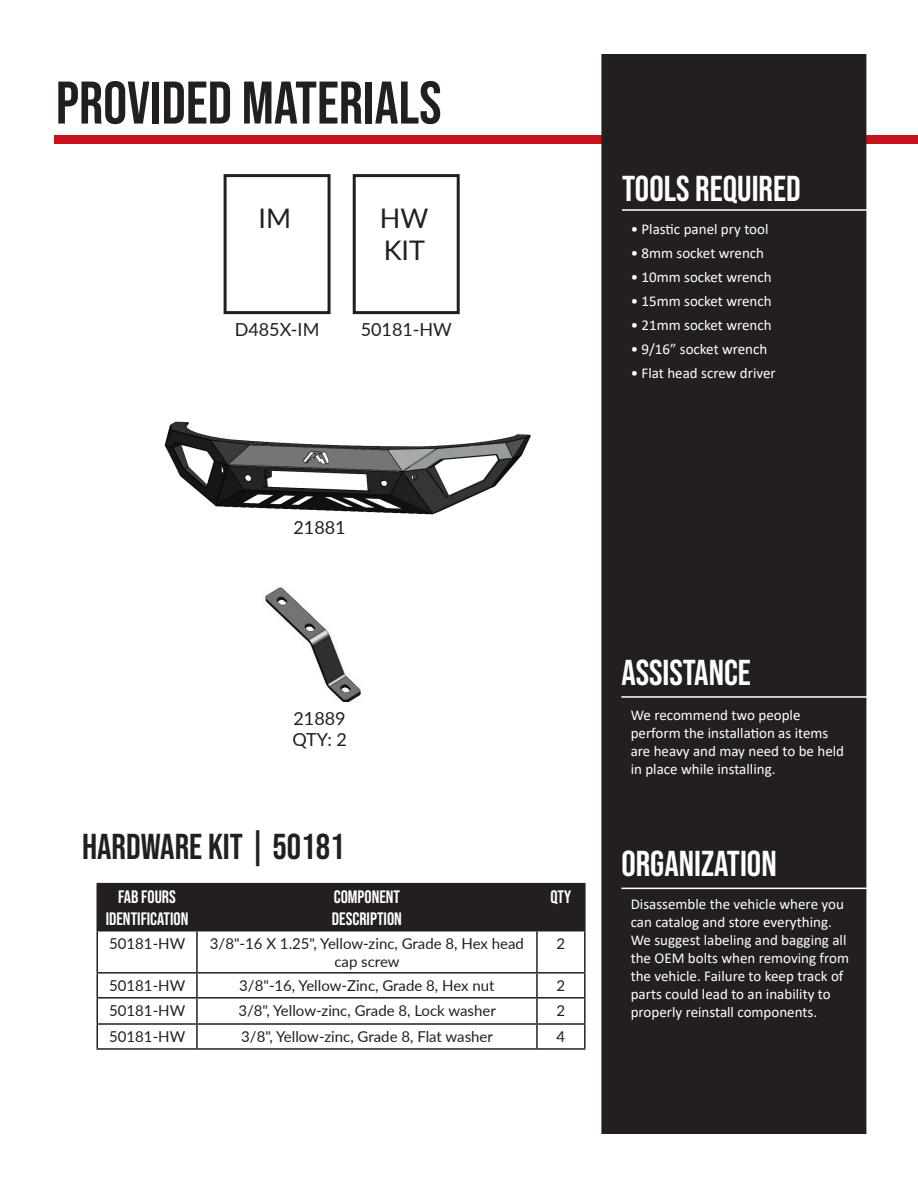
<style>
.page{position:relative;width:918px;height:1188px;background:#fff}
.page>*{position:absolute;margin:0;border:0;box-sizing:border-box;transform-origin:0 0}
.t1{font:60px "Bebas Neue";color:#231f20}
.t2{font:36px "Bebas Neue";color:#fff}
.t3{font:36px "Bebas Neue";color:#231f20}
.t4{font:27px "Lato";color:#231f20}
.t5{font:18px "Bebas Neue";color:#fff}
.t6{font:18px "Lato";color:#231f20}
.t7{font:15px/18px "Calibri";color:#fff}
.t8{font:15px/18px "Lato";color:#231f20;text-align:center}
</style>
<div class="page">
<div style="left:54px;top:135px;width:864px;height:9px;background:#c6131b"></div>
<div style="left:602px;top:55px;width:264px;height:1078px;background:#231f20"></div>
<div style="left:601px;top:54px;width:265px;height:1080px;border:2px solid #231f20"></div>
<hr style="left:622px;top:209px;width:258px;height:2px;background:#fff">
<hr style="left:621px;top:888px;width:269px;height:1px;background:#fff">
<hr style="left:621px;top:696px;width:269px;height:2px;background:#fff">
<div style="left:224px;top:174px;width:107px;height:140px;border:3px solid #231f20"></div>
<div style="left:98px;top:884px;width:486px;height:46px;background:#231f20"></div>
<hr style="left:97px;top:883px;width:100px;height:1px;background:#231f20">
<hr style="left:97px;top:884px;width:1px;height:46px;background:#231f20">
<hr style="left:197px;top:883px;width:340px;height:1px;background:#231f20">
<hr style="left:196px;top:884px;width:2px;height:46px;background:#231f20">
<hr style="left:537px;top:883px;width:49px;height:1px;background:#231f20">
<hr style="left:536px;top:884px;width:2px;height:46px;background:#231f20">
<hr style="left:584px;top:884px;width:2px;height:46px;background:#231f20">
<hr style="left:97px;top:930px;width:100px;height:1px;background:#231f20">
<hr style="left:97px;top:931px;width:1px;height:41px;background:#231f20">
<hr style="left:197px;top:930px;width:340px;height:1px;background:#231f20">
<hr style="left:196px;top:931px;width:2px;height:41px;background:#231f20">
<hr style="left:537px;top:930px;width:49px;height:1px;background:#231f20">
<hr style="left:536px;top:931px;width:2px;height:41px;background:#231f20">
<hr style="left:584px;top:931px;width:2px;height:41px;background:#231f20">
<hr style="left:97px;top:972px;width:100px;height:2px;background:#231f20">
<hr style="left:197px;top:972px;width:340px;height:2px;background:#231f20">
<hr style="left:196px;top:974px;width:2px;height:23px;background:#231f20">
<hr style="left:537px;top:972px;width:49px;height:2px;background:#231f20">
<hr style="left:536px;top:974px;width:2px;height:23px;background:#231f20">
<hr style="left:584px;top:974px;width:2px;height:23px;background:#231f20">
<hr style="left:97px;top:997px;width:100px;height:2px;background:#231f20">
<hr style="left:197px;top:997px;width:340px;height:2px;background:#231f20">
<hr style="left:196px;top:999px;width:2px;height:24px;background:#231f20">
<hr style="left:537px;top:997px;width:49px;height:2px;background:#231f20">
<hr style="left:536px;top:999px;width:2px;height:24px;background:#231f20">
<hr style="left:584px;top:999px;width:2px;height:24px;background:#231f20">
<hr style="left:97px;top:1023px;width:100px;height:2px;background:#231f20">
<svg style="left:97px;top:974px;width:1px;height:74px"></svg>
<hr style="left:197px;top:1023px;width:340px;height:2px;background:#231f20">
<hr style="left:196px;top:1025px;width:2px;height:23px;background:#231f20">
<hr style="left:537px;top:1023px;width:49px;height:2px;background:#231f20">
<hr style="left:536px;top:1025px;width:2px;height:23px;background:#231f20">
<hr style="left:584px;top:1025px;width:2px;height:23px;background:#231f20">
<hr style="left:97px;top:1048px;width:100px;height:2px;background:#231f20">
<hr style="left:197px;top:1048px;width:340px;height:2px;background:#231f20">
<hr style="left:537px;top:1048px;width:49px;height:2px;background:#231f20">
<img style="left:265px;top:587px;width:97px;height:115px">
<div style="left:353px;top:174px;width:107px;height:140px;border:3px solid #231f20"></div>
<img style="left:164px;top:421px;width:367px;height:94px">
<p class="t1" style="left:56px;top:69px;width:387px">PROVIDED MATERIALS</p>
<p class="t4" style="left:259px;top:198px;width:34px">IM</p>
<p class="t6" style="left:235px;top:317px;width:86px">D485X-IM</p>
<p class="t4" style="left:380px;top:198px;width:50px">HW</p>
<p class="t4" style="left:384px;top:231px;width:43px">KIT</p>
<p class="t6" style="left:361px;top:317px;width:93px">50181-HW</p>
<p class="t2" style="left:622px;top:168px;width:180px">TOOLS REQUIRED</p>
<p class="t7" style="left:631px;top:219px;width:139px">• Plastic panel pry tool</p>
<p class="t7" style="left:631px;top:243px;width:135px">• 8mm socket wrench</p>
<p class="t7" style="left:631px;top:267px;width:142px">• 10mm socket wrench</p>
<p class="t7" style="left:631px;top:291px;width:142px">• 15mm socket wrench</p>
<p class="t7" style="left:631px;top:315px;width:142px">• 21mm socket wrench</p>
<p class="t7" style="left:631px;top:339px;width:138px">• 9/16” socket wrench</p>
<p class="t7" style="left:631px;top:363px;width:147px">• Flat head screw driver</p>
<p class="t6" style="left:294px;top:514px;width:54px">21881</p>
<p class="t6" style="left:294px;top:705px;width:54px">21889</p>
<p class="t6" style="left:292px;top:727px;width:56px">QTY: 2</p>
<p class="t3" style="left:82px;top:826px;width:264px">HARDWARE KIT | 50181</p>
<p class="t5" style="left:118px;top:887px;width:59px">FAB FOURS</p>
<p class="t5" style="left:106px;top:908px;width:84px">IDENTIFICATION</p>
<p class="t5" style="left:334px;top:887px;width:68px">COMPONENT</p>
<p class="t5" style="left:332px;top:908px;width:72px">DESCRIPTION</p>
<p class="t5" style="left:550px;top:887px;width:22px">QTY</p>
<p class="t8" style="left:109px;top:934px;width:78px">50181-HW</p>
<p class="t8" style="left:210px;top:934px;width:316px">3/8"-16 X 1.25", Yellow-zinc, Grade 8, Hex head cap screw</p>
<p class="t8" style="left:557px;top:934px;width:10px">2</p>
<p class="t8" style="left:109px;top:976px;width:78px">50181-HW</p>
<p class="t8" style="left:239px;top:976px;width:257px">3/8"-16, Yellow-Zinc, Grade 8, Hex nut</p>
<p class="t8" style="left:557px;top:976px;width:10px">2</p>
<p class="t8" style="left:109px;top:1001px;width:78px">50181-HW</p>
<p class="t8" style="left:238px;top:1001px;width:259px">3/8", Yellow-zinc, Grade 8, Lock washer</p>
<p class="t8" style="left:557px;top:1001px;width:10px">2</p>
<p class="t8" style="left:109px;top:1027px;width:78px">50181-HW</p>
<p class="t8" style="left:241px;top:1027px;width:253px">3/8", Yellow-zinc, Grade 8, Flat washer</p>
<p class="t8" style="left:557px;top:1027px;width:10px">4</p>
<p class="t2" style="left:621px;top:653px;width:131px">ASSISTANCE</p>
<p class="t7" style="left:631px;top:705px;width:215px">We recommend two people perform the installation as items are heavy and may need to be held in place while installing.</p>
<p class="t2" style="left:621px;top:843px;width:157px">ORGANIZATION</p>
<p class="t7" style="left:631px;top:895px;width:220px">Disassemble the vehicle where you can catalog and store everything.<br>We suggest labeling and bagging all the OEM bolts when removing from the vehicle. Failure to keep track of parts could lead to an inability to properly reinstall components.</p>
</div>
